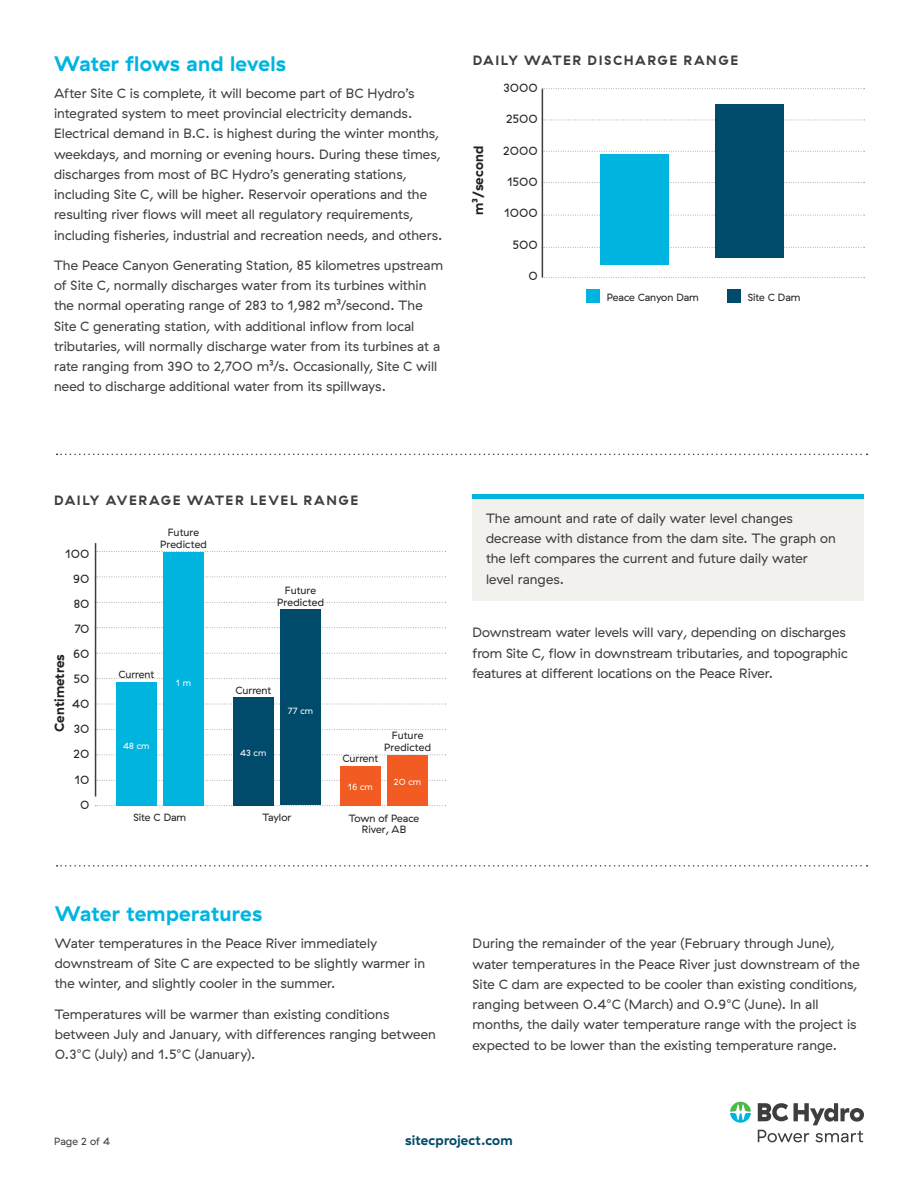
<style>
.page{position:relative;width:918px;height:1188px;background:#fff}
.page>*{position:absolute;margin:0;border:0;box-sizing:border-box;transform-origin:0 0}
.t1{font:700 21px "GT Haptik";letter-spacing:.01em;color:#00b4e0}
.t2{font:13.5px/20.2px "GT Haptik";color:#3e3e3f}
.t3{font:700 13.5px "GT Haptik";letter-spacing:.115em;color:#3e3e3f}
.t4{font:700 13.5px "GT Haptik";color:#231f20}
.t5{font:700 13.5px "GT Haptik";letter-spacing:.015em;color:#004b6c}
.t6{font:12px/25px "GT Haptik";color:#231f20;text-align:right}
.t7{font:10.5px/12px "GT Haptik";color:#231f20;text-align:center}
.t8{font:10.5px "GT Haptik";letter-spacing:.015em;color:#3e3e3f}
.t9{font:9px "GT Haptik";color:#fff}
</style>
<div class="page">
<svg style="left:730px;top:1102px;width:21px;height:21px"></svg>
<svg style="left:758px;top:1103px;width:106px;height:39px"></svg>
<div style="left:472px;top:498px;width:392px;height:103px;background:#f3f1ee"></div>
<hr style="left:472px;top:494px;width:392px;height:4px;background:#00b4e0">
<svg style="left:95px;top:805px;width:351px;height:1px"></svg>
<svg style="left:96px;top:780px;width:350px;height:1px"></svg>
<svg style="left:96px;top:754px;width:350px;height:1px"></svg>
<svg style="left:96px;top:729px;width:350px;height:1px"></svg>
<svg style="left:96px;top:704px;width:350px;height:1px"></svg>
<svg style="left:96px;top:678px;width:350px;height:1px"></svg>
<svg style="left:96px;top:653px;width:350px;height:1px"></svg>
<svg style="left:96px;top:627px;width:350px;height:1px"></svg>
<svg style="left:96px;top:602px;width:350px;height:1px"></svg>
<svg style="left:96px;top:577px;width:350px;height:1px"></svg>
<svg style="left:96px;top:551px;width:350px;height:1px"></svg>
<hr style="left:95px;top:543px;width:1px;height:254px;background:#3e3e3f">
<div style="left:116px;top:682px;width:40px;height:123px;background:#00b4e0"></div>
<div style="left:233px;top:697px;width:40px;height:108px;background:#004b6c"></div>
<div style="left:340px;top:766px;width:40px;height:39px;background:#f25b21"></div>
<div style="left:164px;top:552px;width:40px;height:253px;background:#00b4e0"></div>
<div style="left:281px;top:609px;width:40px;height:196px;background:#004b6c"></div>
<div style="left:388px;top:755px;width:40px;height:50px;background:#f25b21"></div>
<svg style="left:57px;top:454px;width:811px;height:1px"></svg>
<svg style="left:543px;top:247px;width:322px;height:1px"></svg>
<svg style="left:542px;top:277px;width:323px;height:1px"></svg>
<svg style="left:543px;top:151px;width:322px;height:1px"></svg>
<svg style="left:543px;top:215px;width:322px;height:1px"></svg>
<svg style="left:543px;top:120px;width:322px;height:1px"></svg>
<svg style="left:543px;top:182px;width:322px;height:1px"></svg>
<svg style="left:542px;top:88px;width:323px;height:1px"></svg>
<hr style="left:542px;top:89px;width:1px;height:188px;background:#3e3e3f">
<div style="left:586px;top:289px;width:13px;height:14px;background:#00b4e0"></div>
<div style="left:727px;top:289px;width:13px;height:14px;background:#004b6c"></div>
<div style="left:600px;top:154px;width:68px;height:111px;background:#00b4e0"></div>
<div style="left:715px;top:104px;width:68px;height:153px;background:#004b6c"></div>
<svg style="left:57px;top:865px;width:811px;height:2px"></svg>
<h1 class="t1" style="left:54px;top:50px;width:233px">Water flows and levels</h1>
<p class="t3" style="left:473px;top:52px;width:267px">DAILY WATER DISCHARGE RANGE</p>
<p class="t2" style="left:54px;top:83px;width:390px">After Site C is complete, it will become part of BC Hydro’s integrated system to meet provincial electricity demands.<br>Electrical demand in B.C. is highest during the winter months, weekdays, and morning or evening hours. During these times, discharges from most of BC Hydro’s generating stations, including Site C, will be higher. Reservoir operations and the resulting river flows will meet all regulatory requirements, including fisheries, industrial and recreation needs, and others.</p>
<p class="t2" style="left:54px;top:255px;width:391px">The Peace Canyon Generating Station, 85 kilometres upstream of Site C, normally discharges water from its turbines within the normal operating range of 283 to 1,982 m³/second. The Site C generating station, with additional inflow from local tributaries, will normally discharge water from its turbines at a rate ranging from 390 to 2,700 m³/s. Occasionally, Site C will need to discharge additional water from its spillways.</p>
<p class="t6" style="left:503px;top:75px;width:36px">3000</p>
<p class="t6" style="left:506px;top:107px;width:33px">2500</p>
<p class="t6" style="left:503px;top:138px;width:36px">2000</p>
<p class="t6" style="left:507px;top:169px;width:32px">1500</p>
<p class="t6" style="left:504px;top:201px;width:35px">1000</p>
<p class="t6" style="left:512px;top:232px;width:27px">500</p>
<p class="t6" style="left:528px;top:263px;width:11px">0</p>
<p class="t4" style="left:470px;top:215px;width:70px;rotate:-90deg">m³/second</p>
<p class="t7" style="left:607px;top:291px;width:94px">Peace Canyon Dam</p>
<p class="t7" style="left:748px;top:291px;width:54px">Site C Dam</p>
<p class="t3" style="left:54px;top:492px;width:306px">DAILY AVERAGE WATER LEVEL RANGE</p>
<p class="t6" style="left:65px;top:541px;width:26px">100<br>90<br>80<br>70<br>60<br>50<br>40<br>30<br>20<br>10<br>0</p>
<p class="t4" style="left:51px;top:732px;width:79px;rotate:-90deg">Centimetres</p>
<p class="t7" style="left:160px;top:526px;width:48px">Future<br>Predicted</p>
<p class="t7" style="left:118px;top:669px;width:37px">Current</p>
<p class="t9" style="left:176px;top:677px;width:17px">1 m</p>
<p class="t9" style="left:123px;top:741px;width:28px">48 cm</p>
<p class="t7" style="left:134px;top:812px;width:54px">Site C Dam</p>
<p class="t7" style="left:277px;top:584px;width:48px">Future<br>Predicted</p>
<p class="t7" style="left:235px;top:684px;width:37px">Current</p>
<p class="t9" style="left:240px;top:748px;width:28px">43 cm</p>
<p class="t9" style="left:288px;top:705px;width:27px">77 cm</p>
<p class="t7" style="left:384px;top:730px;width:48px">Future<br>Predicted</p>
<p class="t7" style="left:342px;top:753px;width:37px">Current</p>
<p class="t9" style="left:348px;top:781px;width:26px">16 cm</p>
<p class="t9" style="left:394px;top:776px;width:29px">20 cm</p>
<p class="t7" style="left:262px;top:812px;width:30px">Taylor</p>
<p class="t7" style="left:349px;top:814px;width:72px;line-height:10.5px">Town of Peace<br>River, AB</p>
<h1 class="t1" style="left:55px;top:901px;width:209px">Water temperatures</h1>
<p class="t2" style="left:55px;top:933px;width:372px">Water temperatures in the Peace River immediately downstream of Site C are expected to be slightly warmer in the winter, and slightly cooler in the summer.</p>
<p class="t2" style="left:55px;top:1004px;width:383px">Temperatures will be warmer than existing conditions between July and January, with differences ranging between<br>0.3°C (July) and 1.5°C (January).</p>
<p class="t2" style="left:486px;top:508px;width:351px">The amount and rate of daily water level changes decrease with distance from the dam site. The graph on the left compares the current and future daily water level ranges.</p>
<p class="t2" style="left:472px;top:623px;width:377px">Downstream water levels will vary, depending on discharges from Site C, flow in downstream tributaries, and topographic features at different locations on the Peace River.</p>
<p class="t2" style="left:472px;top:934px;width:389px">During the remainder of the year (February through June), water temperatures in the Peace River just downstream of the Site C dam are expected to be cooler than existing conditions, ranging between 0.4°C (March) and 0.9°C (June). In all months, the daily water temperature range with the project is expected to be lower than the existing temperature range.</p>
<p class="t8" style="left:54px;top:1135px;width:58px">Page 2 of 4</p>
<p class="t5" style="left:405px;top:1132px;width:109px">sitecproject.com</p>
</div>
